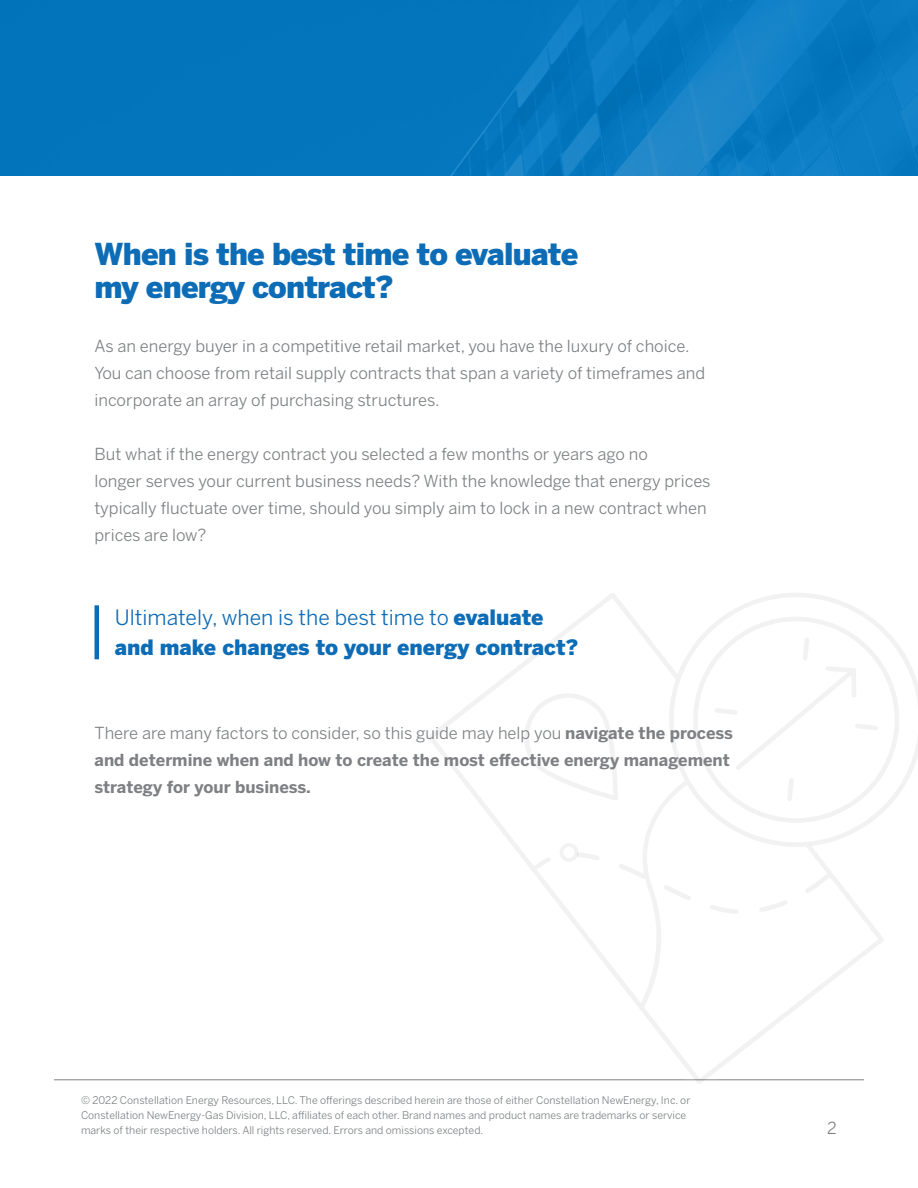
<style>
.page{position:relative;width:918px;height:1188px;background:#fff}
.page>*{position:absolute;margin:0;border:0;box-sizing:border-box;transform-origin:0 0}
.t1{font:900 30px/33px "Benton Sans";letter-spacing:-.025em;color:#0d6cb6}
.t2{font:900 21px/30px "Benton Sans";color:#0d6cb6}
.t3{font:16.5px/27px "Benton Sans";color:#7e8083}
.t4{font:700 16.5px/27px "Benton Sans";color:#7e8083}
.t5{font:10.5px/15px "Benton Sans";color:#7e8083}
.s1{font-weight:400}
</style>
<div class="page">
<hr style="left:54px;top:1080px;width:810px;height:1px;background:#7e8083">
<div style="left:0;top:0;width:918px;height:176px;background:#0174bc"></div>
<svg style="left:419px;top:593px;width:499px;height:491px"></svg>
<svg style="left:510px;top:676px;width:121px;height:138px"></svg>
<svg style="left:565px;top:842px;width:49px;height:242px"></svg>
<svg style="left:649px;top:870px;width:152px;height:56px"></svg>
<div style="left:94px;top:605px;width:5px;height:54px;background:#0d6cb6"></div>
<div style="left:560px;top:843px;width:18px;height:19px;border:4px solid #7e8083;border-radius:50%"></div>
<h1 class="t1" style="left:94px;top:237px;width:485px">When is the best time to evaluate my energy contract?</h1>
<p class="t3" style="left:94px;top:333px;width:612px">As an energy buyer in a competitive retail market, you have the luxury of choice.<br>You can choose from retail supply contracts that span a variety of timeframes and incorporate an array of purchasing structures.</p>
<p class="t3" style="left:94px;top:441px;width:618px">But what if the energy contract you selected a few months or years ago no<br>longer serves your current business needs? With the knowledge that energy prices typically fluctuate over time, should you simply aim to lock in a new contract when prices are low?</p>
<p class="t2" style="left:115px;top:602px;width:465px"><span class="s1">Ultimately, when is the best time to</span> evaluate and make changes to your energy contract?</p>
<p class="t4" style="left:94px;top:720px;width:640px"><span class="s1">There are many factors to consider, so this guide may help you</span> navigate the process and determine when and how to create the most effective energy management strategy for your business.</p>
<p class="t5" style="left:81px;top:1093px;width:611px">© 2022 Constellation Energy Resources, LLC. The offerings described herein are those of either Constellation NewEnergy, Inc. or<br>Constellation NewEnergy-Gas Division, LLC, affiliates of each other. Brand names and product names are trademarks or service marks of their respective holders. All rights reserved. Errors and omissions excepted.</p>
<p class="t3" style="left:827px;top:1114px;width:11px">2</p>
</div>
